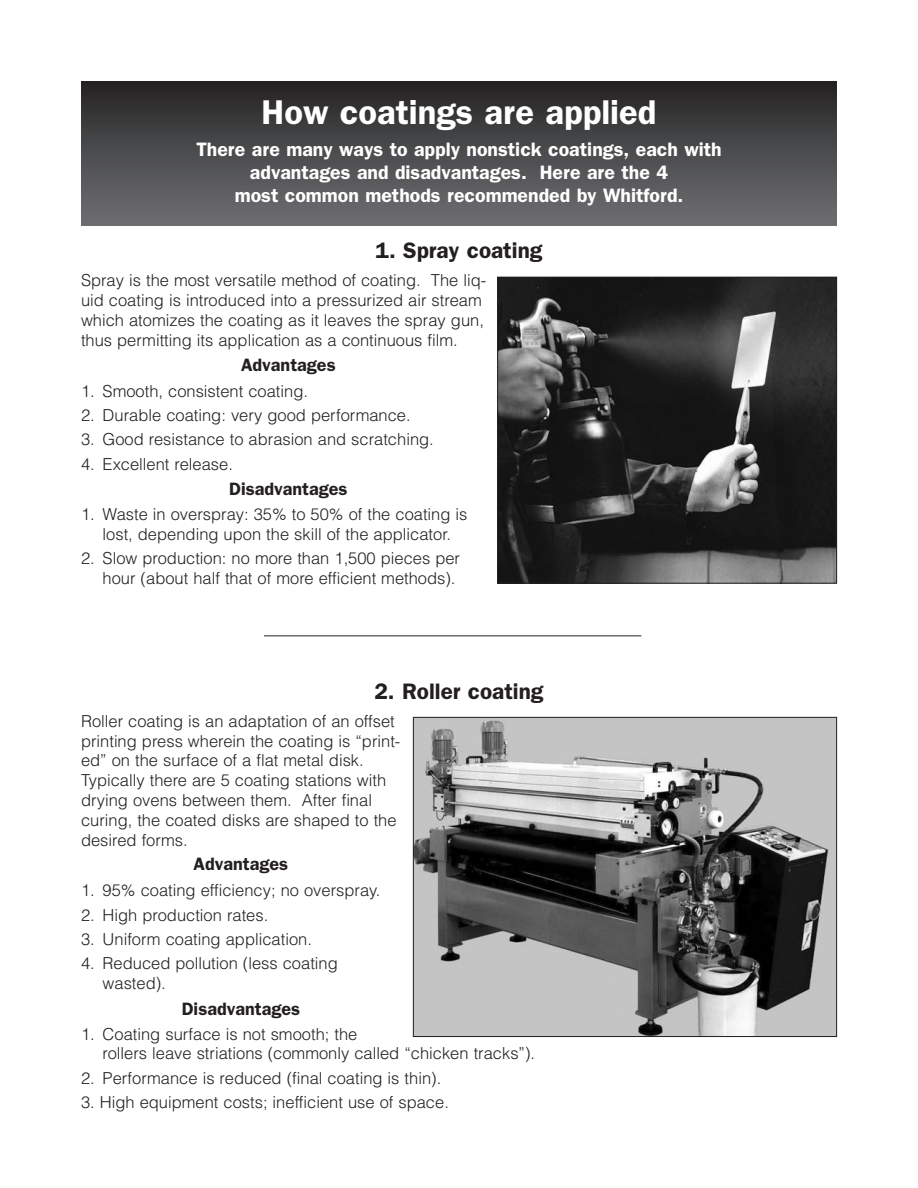
<style>
.page{position:relative;width:918px;height:1188px;background:#fff}
.page>*{position:absolute;margin:0;border:0;box-sizing:border-box;transform-origin:0 0}
.t1{font:600 34.5px "Franklin Gothic";color:#fff}
.t2{font:600 22.5px "Franklin Gothic";color:#231f20}
.t3{font:600 19.5px/23.4px "Franklin Gothic";color:#fff;text-align:center}
.t4{font:600 18px "Franklin Gothic";color:#231f20}
.t5{font:300 16.5px/19.8px "Helvetica";color:#231f20}
</style>
<div class="page">
<div style="left:81px;top:81px;width:756px;height:7px;background:#252122"></div>
<div style="left:81px;top:86px;width:756px;height:7px;background:#282526"></div>
<div style="left:81px;top:92px;width:756px;height:7px;background:#2b292a"></div>
<div style="left:81px;top:98px;width:756px;height:7px;background:#2f2d2e"></div>
<div style="left:81px;top:105px;width:756px;height:7px;background:#333233"></div>
<div style="left:81px;top:111px;width:756px;height:7px;background:#363536"></div>
<div style="left:81px;top:117px;width:756px;height:7px;background:#3a393a"></div>
<div style="left:81px;top:122px;width:756px;height:7px;background:#3d3d3e"></div>
<div style="left:81px;top:128px;width:756px;height:7px;background:#404142"></div>
<div style="left:81px;top:134px;width:756px;height:7px;background:#434445"></div>
<div style="left:81px;top:141px;width:756px;height:7px;background:#474849"></div>
<div style="left:81px;top:147px;width:756px;height:7px;background:#4a4b4c"></div>
<div style="left:81px;top:153px;width:756px;height:7px;background:#4d4e4f"></div>
<div style="left:81px;top:160px;width:756px;height:7px;background:#515153"></div>
<div style="left:81px;top:166px;width:756px;height:7px;background:#545456"></div>
<div style="left:81px;top:173px;width:756px;height:7px;background:#57585a"></div>
<div style="left:81px;top:179px;width:756px;height:7px;background:#5a5a5d"></div>
<div style="left:81px;top:185px;width:756px;height:7px;background:#5d5d60"></div>
<div style="left:81px;top:192px;width:756px;height:7px;background:#616164"></div>
<div style="left:81px;top:198px;width:756px;height:7px;background:#636366"></div>
<div style="left:81px;top:204px;width:756px;height:7px;background:#666669"></div>
<div style="left:81px;top:211px;width:756px;height:7px;background:#69696c"></div>
<div style="left:81px;top:217px;width:756px;height:7px;background:#6a6b6e"></div>
<hr style="left:81px;top:223px;width:756px;height:2px;background:#6c6d70">
<img style="left:415px;top:719px;width:420px;height:316px">
<div style="left:413px;top:717px;width:424px;height:320px;border:1px solid #231f20"></div>
<img style="left:499px;top:279px;width:336px;height:303px">
<div style="left:497px;top:277px;width:340px;height:307px;border:1px solid #231f20"></div>
<hr style="left:264px;top:636px;width:377px;height:1px;background:#231f20">
<h1 class="t1" style="left:262px;top:92px;width:396px">How coatings are applied</h1>
<p class="t3" style="left:196px;top:137px;width:527px">There are many ways to apply nonstick coatings, each with advantages and disadvantages. Here are the 4<br>most common methods recommended by Whitford.</p>
<h2 class="t2" style="left:376px;top:238px;width:168px">1. Spray coating</h2>
<p class="t5" style="left:81px;top:271px;width:407px">Spray is the most versatile method of coating. The liq&shy;uid coating is introduced into a pressurized air stream which atomizes the coating as it leaves the spray gun, thus permitting its application as a continuous film.</p>
<p class="t4" style="left:241px;top:354px;width:96px">Advantages</p>
<p class="t5" style="left:81px;top:381px;width:229px">1. Smooth, consistent coating.</p>
<p class="t5" style="left:81px;top:405px;width:331px">2. Durable coating: very good performance.</p>
<p class="t5" style="left:81px;top:430px;width:354px">3. Good resistance to abrasion and scratching.</p>
<p class="t5" style="left:81px;top:454px;width:153px">4. Excellent release.</p>
<p class="t4" style="left:229px;top:478px;width:120px">Disadvantages</p>
<p class="t5" style="left:81px;top:504px;width:388px;text-align:center">1. Waste in overspray: 35% to 50% of the coating is lost, depending upon the skill of the applicator.</p>
<p class="t5" style="left:81px;top:549px;width:381px;text-align:right">2. Slow production: no more than 1,500 pieces per hour (about half that of more efficient methods).</p>
<h2 class="t2" style="left:374px;top:678px;width:171px">2. Roller coating</h2>
<p class="t5" style="left:81px;top:711px;width:321px">Roller coating is an adaptation of an offset printing press wherein the coating is “print&shy;ed” on the surface of a flat metal disk.<br>Typically there are 5 coating stations with drying ovens between them. After final curing, the coated disks are shaped to the desired forms.</p>
<p class="t4" style="left:194px;top:854px;width:96px">Advantages</p>
<p class="t5" style="left:81px;top:881px;width:301px">1. 95% coating efficiency; no overspray.</p>
<p class="t5" style="left:81px;top:905px;width:189px">2. High production rates.</p>
<p class="t5" style="left:81px;top:929px;width:232px">3. Uniform coating application.</p>
<p class="t5" style="left:103px;top:954px;width:237px;text-indent:-22px">4. Reduced pollution (less coating wasted).</p>
<p class="t4" style="left:182px;top:998px;width:120px">Disadvantages</p>
<p class="t5" style="left:103px;top:1024px;width:434px;text-indent:-22px">1. Coating surface is not smooth; the<br>rollers leave striations (commonly called “chicken tracks”).</p>
<p class="t5" style="left:81px;top:1068px;width:362px">2. Performance is reduced (final coating is thin).</p>
<p class="t5" style="left:81px;top:1092px;width:369px">3. High equipment costs; inefficient use of space.</p>
</div>
